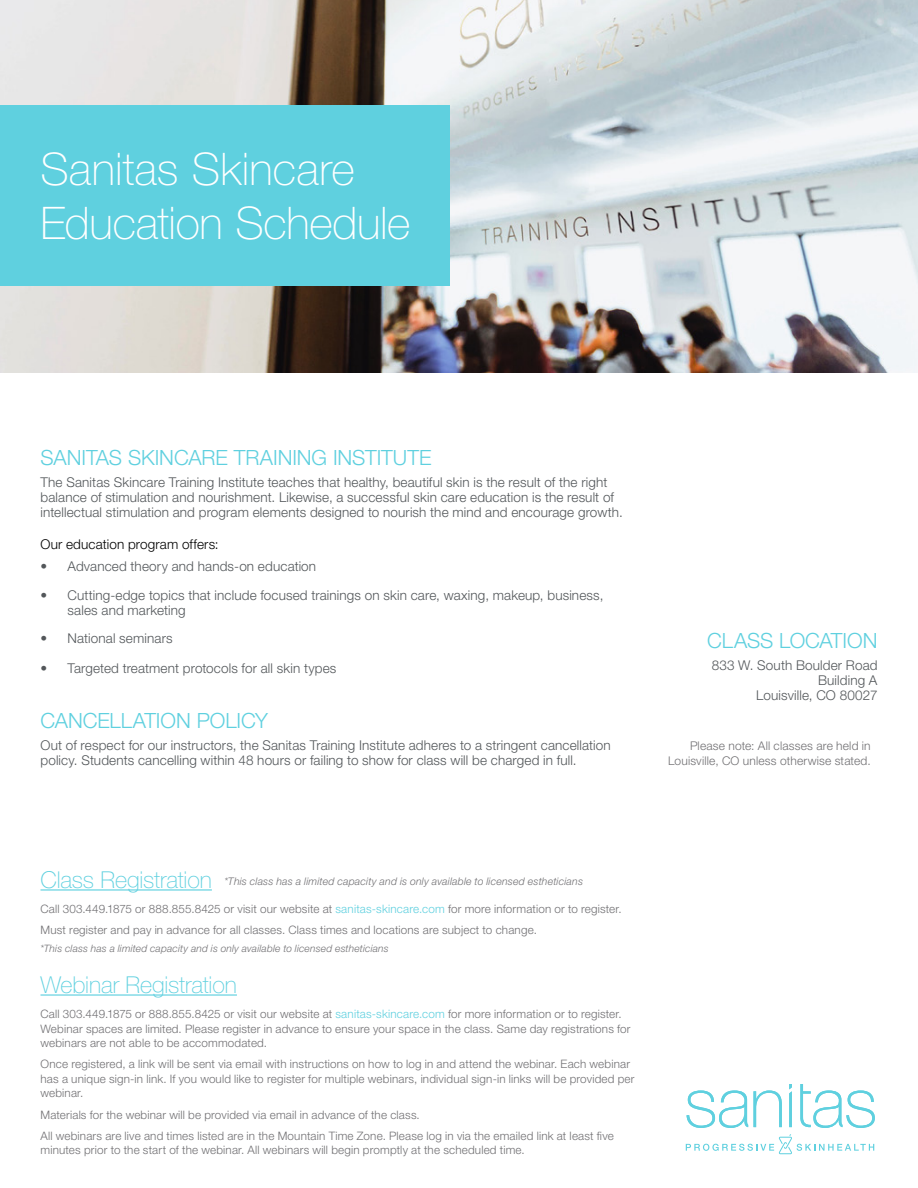
<style>
.page{position:relative;width:918px;height:1188px;background:#fff}
.page>*{position:absolute;margin:0;border:0;box-sizing:border-box;transform-origin:0 0}
.t1{font:100 45px/54px "Helvetica Neue LT Std";letter-spacing:-.005em;color:#fff}
.t2{font:100 23.25px "Helvetica Neue LT Std";letter-spacing:-.005em;color:#5fd0df}
.t3{font:300 21px "Helvetica Neue LT Std";letter-spacing:-.005em;color:#5fd0df}
.t4{font:300 13.5px/15px "Helvetica Neue LT Std";letter-spacing:.01em;color:#53575a}
.t5{font:300 13.5px "Helvetica Neue LT Std";letter-spacing:.01em;color:#000}
.t6{font:300 12px/15px "Helvetica Neue LT Std";letter-spacing:.015em;color:#717073;text-align:right}
.t7{font:300 11.7px/14.5px "Helvetica Neue LT Std";letter-spacing:.015em;color:#717073}
.t8{font:italic 300 10.5px "Helvetica Neue LT Std";letter-spacing:.02em;color:#717073}
.t9{font:italic 300 10.2px "Helvetica Neue LT Std";letter-spacing:.02em;color:#717073}
.s1{color:#5fd0df}
</style>
<div class="page">
<img style="left:0;top:0;width:918px;height:373px">
<div style="left:0;top:105px;width:450px;height:181px;background:#5fd0df"></div>
<svg style="left:687px;top:1090px;width:95px;height:38px"></svg>
<svg style="left:789px;top:1084px;width:3px;height:43px"></svg>
<svg style="left:800px;top:1084px;width:75px;height:44px"></svg>
<svg style="left:686px;top:1134px;width:188px;height:20px"></svg>
<hr style="left:40px;top:994px;width:197px;height:2px;background:#5fd0df">
<hr style="left:40px;top:889px;width:172px;height:2px;background:#5fd0df">
<h1 class="t1" style="left:40px;top:142px;width:372px">Sanitas Skincare<br>Education Schedule</h1>
<h3 class="t3" style="left:40px;top:445px;width:393px">SANITAS SKINCARE TRAINING INSTITUTE</h3>
<p class="t4" style="left:40px;top:474px;width:584px">The Sanitas Skincare Training Institute teaches that healthy, beautiful skin is the result of the right balance of stimulation and nourishment. Likewise, a successful skin care education is the result of intellectual stimulation and program elements designed to nourish the mind and encourage growth.</p>
<p class="t5" style="left:40px;top:536px;width:180px">Our education program offers:</p>
<p class="t4" style="left:40px;top:559px;width:277px">• Advanced theory and hands-on education</p>
<p class="t4" style="left:68px;top:587px;width:537px;text-indent:-27px">• Cutting-edge topics that include focused trainings on skin care, waxing, makeup, business, sales and marketing</p>
<p class="t4" style="left:40px;top:631px;width:134px">• National seminars</p>
<p class="t4" style="left:40px;top:661px;width:297px">• Targeted treatment protocols for all skin types</p>
<h3 class="t3" style="left:40px;top:708px;width:229px">CANCELLATION POLICY</h3>
<p class="t4" style="left:40px;top:737px;width:572px">Out of respect for our instructors, the Sanitas Training Institute adheres to a stringent cancellation policy. Students cancelling within 48 hours or failing to show for class will be charged in full.</p>
<h3 class="t3" style="left:707px;top:628px;width:172px">CLASS LOCATION</h3>
<p class="t4" style="left:712px;top:657px;width:167px;text-align:right">833 W. South Boulder Road<br>Building A<br>Louisville, CO 80027</p>
<p class="t6" style="left:668px;top:738px;width:204px">Please note: All classes are held in<br>Louisville, CO unless otherwise stated.</p>
<h2 class="t2" style="left:40px;top:866px;width:173px">Class Registration</h2>
<p class="t7" style="left:40px;top:898px;width:583px;line-height:21.1px">Call 303.449.1875 or 888.855.8425 or visit our website at <span class="s1">sanitas-skincare.com</span> for more information or to register.<br>Must register and pay in advance for all classes. Class times and locations are subject to change.</p>
<p class="t8" style="left:225px;top:875px;width:360px">*This class has a limited capacity and is only available to licensed estheticians</p>
<p class="t9" style="left:40px;top:943px;width:350px">*This class has a limited capacity and is only available to licensed estheticians</p>
<h2 class="t2" style="left:40px;top:971px;width:198px">Webinar Registration</h2>
<p class="t7" style="left:40px;top:1006px;width:592px">Call 303.449.1875 or 888.855.8425 or visit our website at <span class="s1">sanitas-skincare.com</span> for more information or to register.<br>Webinar spaces are limited. Please register in advance to ensure your space in the class. Same day registrations for webinars are not able to be accommodated.</p>
<p class="t7" style="left:40px;top:1057px;width:596px">Once registered, a link will be sent via email with instructions on how to log in and attend the webinar. Each webinar has a unique sign-in link. If you would like to register for multiple webinars, individual sign-in links will be provided per webinar.</p>
<p class="t7" style="left:40px;top:1104px;width:575px;line-height:21.1px">Materials for the webinar will be provided via email in advance of the class.<br>All webinars are live and times listed are in the Mountain Time Zone. Please log in via the emailed link at least five</p>
<p class="t7" style="left:40px;top:1143px;width:486px">minutes prior to the start of the webinar. All webinars will begin promptly at the scheduled time.</p>
</div>
